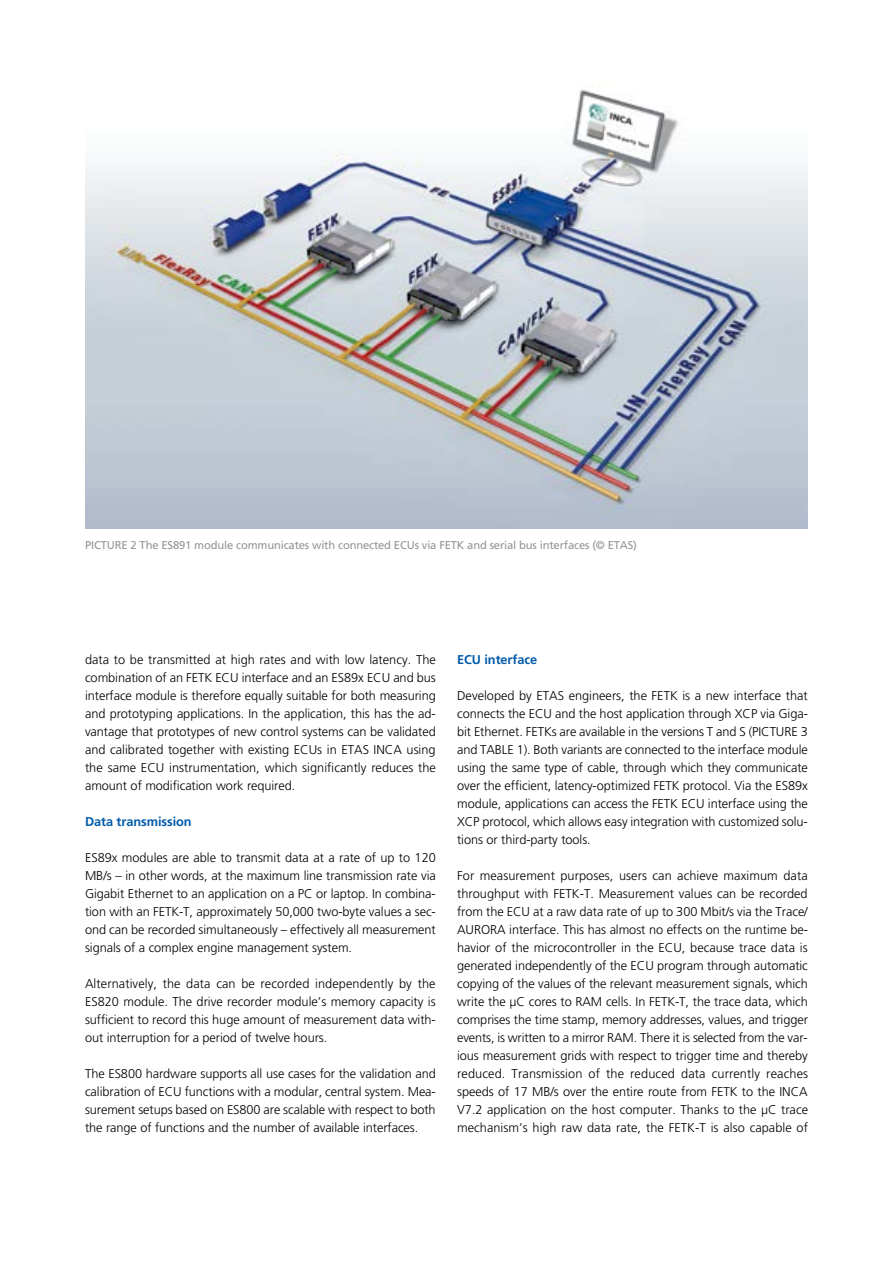
<style>
.page{position:relative;width:893px;height:1263px;background:#fff}
.page>*{position:absolute;margin:0;border:0;box-sizing:border-box;transform-origin:0 0}
.t1{font:300 12.75px/18px "Frutiger LT";letter-spacing:-.005em;color:#000;text-align:justify}
.t2{font:700 12.75px "Frutiger LT";letter-spacing:-.005em;color:#005baa}
.t3{font:11.25px "Frutiger LT";letter-spacing:-.015em;color:#939598}
</style>
<div class="page">
<img style="left:85px;top:89px;width:723px;height:439px">
<p class="t3" style="left:85px;top:539px;width:553px">PICTURE 2 The ES891 module communicates with connected ECUs via FETK and serial bus interfaces (© ETAS)</p>
<p class="t1" style="left:85px;top:650px;width:352px">data to be transmitted at high rates and with low latency. The combination of an FETK ECU interface and an ES89x ECU and bus interface module is therefore equally suitable for both measuring and prototyping applications. In the application, this has the ad&shy;vantage that prototypes of new control systems can be validated and calibrated together with existing ECUs in ETAS INCA using the same ECU instrumentation, which significantly reduces the amount of modification work required.</p>
<p class="t2" style="left:85px;top:814px;width:108px">Data transmission</p>
<p class="t1" style="left:85px;top:848px;width:352px">ES89x modules are able to transmit data at a rate of up to 120<br>MB/s – in other words, at the maximum line transmission rate via Gigabit Ethernet to an application on a PC or laptop. In combina&shy;tion with an FETK-T, approximately 50,000 two-byte values a sec&shy;ond can be recorded simultaneously – effectively all measurement signals of a complex engine management system.</p>
<p class="t1" style="left:85px;top:974px;width:352px">Alternatively, the data can be recorded independently by the ES820 module. The drive recorder module’s memory capacity is sufficient to record this huge amount of measurement data with&shy;out interruption for a period of twelve hours.</p>
<p class="t1" style="left:85px;top:1064px;width:352px">The ES800 hardware supports all use cases for the validation and calibration of ECU functions with a modular, central system. Mea&shy;surement setups based on ES800 are scalable with respect to both the range of functions and the number of available interfaces.</p>
<p class="t2" style="left:457px;top:652px;width:82px">ECU interface</p>
<p class="t1" style="left:457px;top:686px;width:352px">Developed by ETAS engineers, the FETK is a new interface that connects the ECU and the host application through XCP via Giga&shy;bit Ethernet. FETKs are available in the versions T and S (PICTURE 3 and TABLE 1). Both variants are connected to the interface module using the same type of cable, through which they communicate over the efficient, latency-optimized FETK protocol. Via the ES89x module, applications can access the FETK ECU interface using the XCP protocol, which allows easy integration with customized solu&shy;tions or third-party tools.</p>
<p class="t1" style="left:457px;top:866px;width:353px">For measurement purposes, users can achieve maximum data throughput with FETK-T. Measurement values can be recorded from the ECU at a raw data rate of up to 300 Mbit/s via the Trace/ AURORA interface. This has almost no effects on the runtime be&shy;havior of the microcontroller in the ECU, because trace data is generated independently of the ECU program through automatic copying of the values of the relevant measurement signals, which write the μC cores to RAM cells. In FETK-T, the trace data, which comprises the time stamp, memory addresses, values, and trigger events, is written to a mirror RAM. There it is selected from the var&shy;ious measurement grids with respect to trigger time and thereby reduced. Transmission of the reduced data currently reaches speeds of 17 MB/s over the entire route from FETK to the INCA V7.2 application on the host computer. Thanks to the μC trace mechanism’s high raw data rate, the FETK-T is also capable of</p>
</div>
